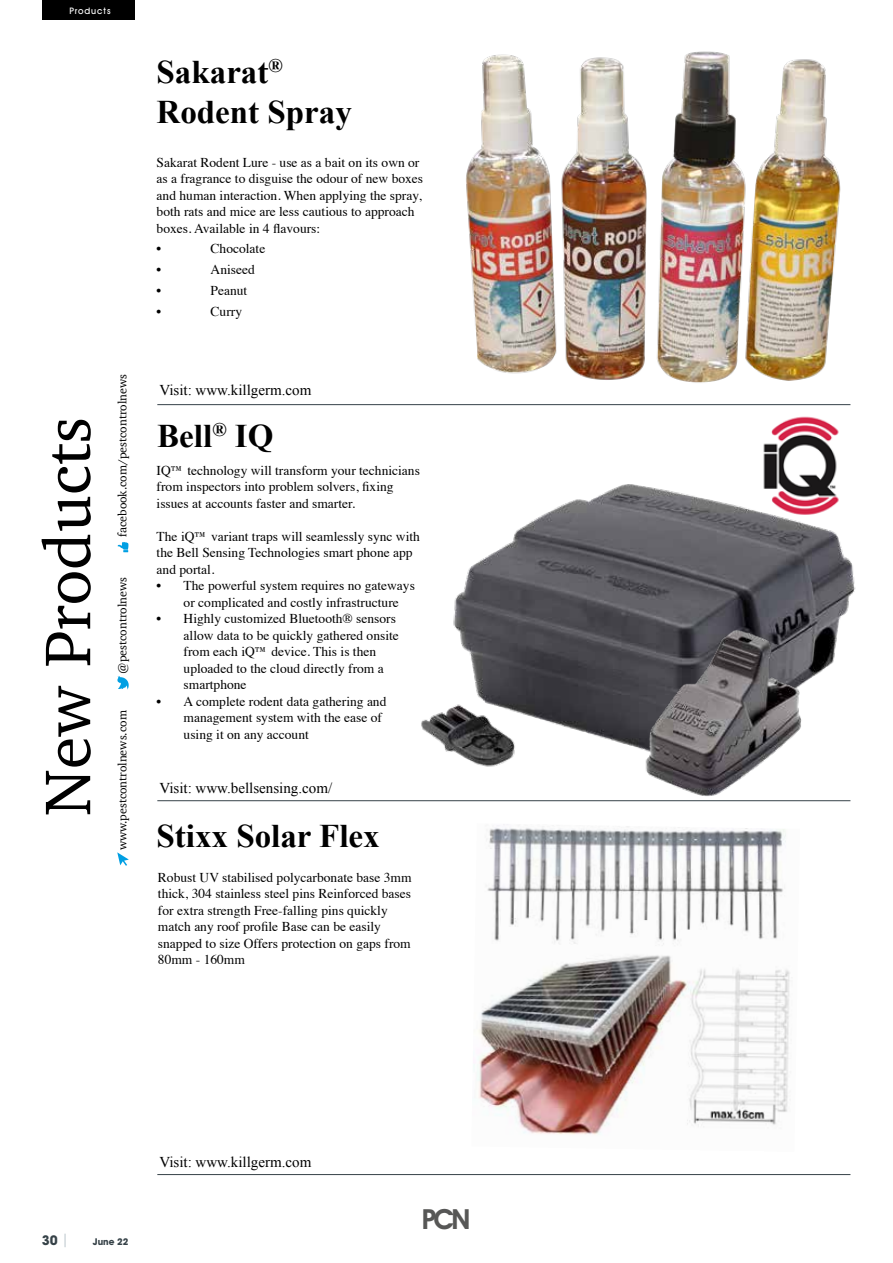
<style>
.page{position:relative;width:893px;height:1263px;background:#fff}
.page>*{position:absolute;margin:0;border:0;box-sizing:border-box;transform-origin:0 0}
.t1{font:66px "Charter";color:#000}
.t2{font:700 33px/39.6px "Times New Roman";color:#000}
.t3{font:600 27.75px "Avant Garde IT Cby BT";color:#575756}
.t4{font:15px "Times New Roman";color:#000}
.t5{font:13.5px/16.5px "Times";color:#000}
.t6{font:700 13.5px "Avant Garde IT Cby BT";color:#364248}
.t7{font:12px "Charter";color:#000}
.t8{font:700 9.3px "Avant Garde IT Cby BT";color:#364248}
.t9{font:500 9px "Avant Garde IT Cby BT";letter-spacing:.1em;color:#fff}
.s1{font-weight:400;color:#a5b3bb}
</style>
<div class="page">
<img style="left:473px;top:824px;width:317px;height:311px">
<div style="left:42px;top:0;width:93px;height:20px;background:#000"></div>
<svg style="left:117px;top:852px;width:12px;height:14px"></svg>
<svg style="left:117px;top:676px;width:12px;height:14px"></svg>
<svg style="left:118px;top:542px;width:10px;height:10px"></svg>
<hr style="left:157px;top:800px;width:693px;height:1px;background:#364248">
<hr style="left:157px;top:1174px;width:693px;height:1px;background:#364248">
<hr style="left:157px;top:404px;width:693px;height:1px;background:#364248">
<img style="left:380px;top:484px;width:476px;height:318px">
<img style="left:622px;top:615px;width:204px;height:187px">
<img style="left:762px;top:416px;width:78px;height:100px">
<img style="left:466px;top:51px;width:375px;height:332px">
<p class="t9" style="left:69px;top:5px;width:43px">Products</p>
<h1 class="t1" style="left:11px;top:816px;width:401px;rotate:-90deg">New Products</h1>
<p class="t7" style="left:112px;top:537px;width:164px;rotate:-90deg">facebook.com/pestcontrolnews</p>
<p class="t7" style="left:112px;top:674px;width:98px;rotate:-90deg">@pestcontrolnews</p>
<p class="t7" style="left:112px;top:850px;width:142px;rotate:-90deg">www.pestcontrolnews.com</p>
<h2 class="t2" style="left:157px;top:51px;width:197px">Sakarat<sup>®<br></sup>Rodent Spray</h2>
<p class="t5" style="left:157px;top:153px;width:268px">Sakarat Rodent Lure - use as a bait on its own or as a fragrance to disguise the odour of new boxes and human interaction. When applying the spray, both rats and mice are less cautious to approach boxes. Available in 4 flavours:</p>
<p class="t5" style="left:157px;top:239px;width:6px">•</p>
<p class="t5" style="left:211px;top:239px;width:56px">Chocolate</p>
<p class="t5" style="left:157px;top:260px;width:6px">•</p>
<p class="t5" style="left:211px;top:260px;width:46px">Aniseed</p>
<p class="t5" style="left:157px;top:281px;width:6px">•</p>
<p class="t5" style="left:211px;top:281px;width:38px">Peanut</p>
<p class="t5" style="left:157px;top:302px;width:6px">•</p>
<p class="t5" style="left:211px;top:302px;width:33px">Curry</p>
<p class="t4" style="left:159px;top:380px;width:153px">Visit: www.killgerm.com</p>
<h2 class="t2" style="left:157px;top:415px;width:118px">Bell<sup>®</sup> IQ</h2>
<p class="t5" style="left:157px;top:461px;width:265px">IQ™ technology will transform your technicians from inspectors into problem solvers, fixing issues at accounts faster and smarter.</p>
<p class="t5" style="left:157px;top:527px;width:265px">The iQ™ variant traps will seamlessly sync with the Bell Sensing Technologies smart phone app and portal.</p>
<p class="t5" style="left:184px;top:576px;width:233px;text-indent:-27px">• The powerful system requires no gateways or complicated and costly infrastructure</p>
<p class="t5" style="left:184px;top:609px;width:217px;text-indent:-27px">• Highly customized Bluetooth® sensors allow data to be quickly gathered onsite from each iQ™ device. This is then uploaded to the cloud directly from a smartphone</p>
<p class="t5" style="left:184px;top:692px;width:204px;text-indent:-27px">• A complete rodent data gathering and management system with the ease of using it on any account</p>
<p class="t4" style="left:159px;top:778px;width:174px">Visit: www.bellsensing.com/</p>
<h2 class="t2" style="left:157px;top:816px;width:225px">Stixx Solar Flex</h2>
<p class="t5" style="left:158px;top:868px;width:255px">Robust UV stabilised polycarbonate base 3mm thick, 304 stainless steel pins Reinforced bases for extra strength Free-falling pins quickly match any roof profile Base can be easily snapped to size Offers protection on gaps from 80mm - 160mm</p>
<p class="t6" style="left:42px;top:1232px;width:28px">30 <span class="s1">|</span></p>
<p class="t8" style="left:93px;top:1236px;width:37px">June 22</p>
<p class="t4" style="left:159px;top:1151px;width:153px">Visit: www.killgerm.com</p>
<h3 class="t3" style="left:422px;top:1203px;width:50px">PCN</h3>
</div>
